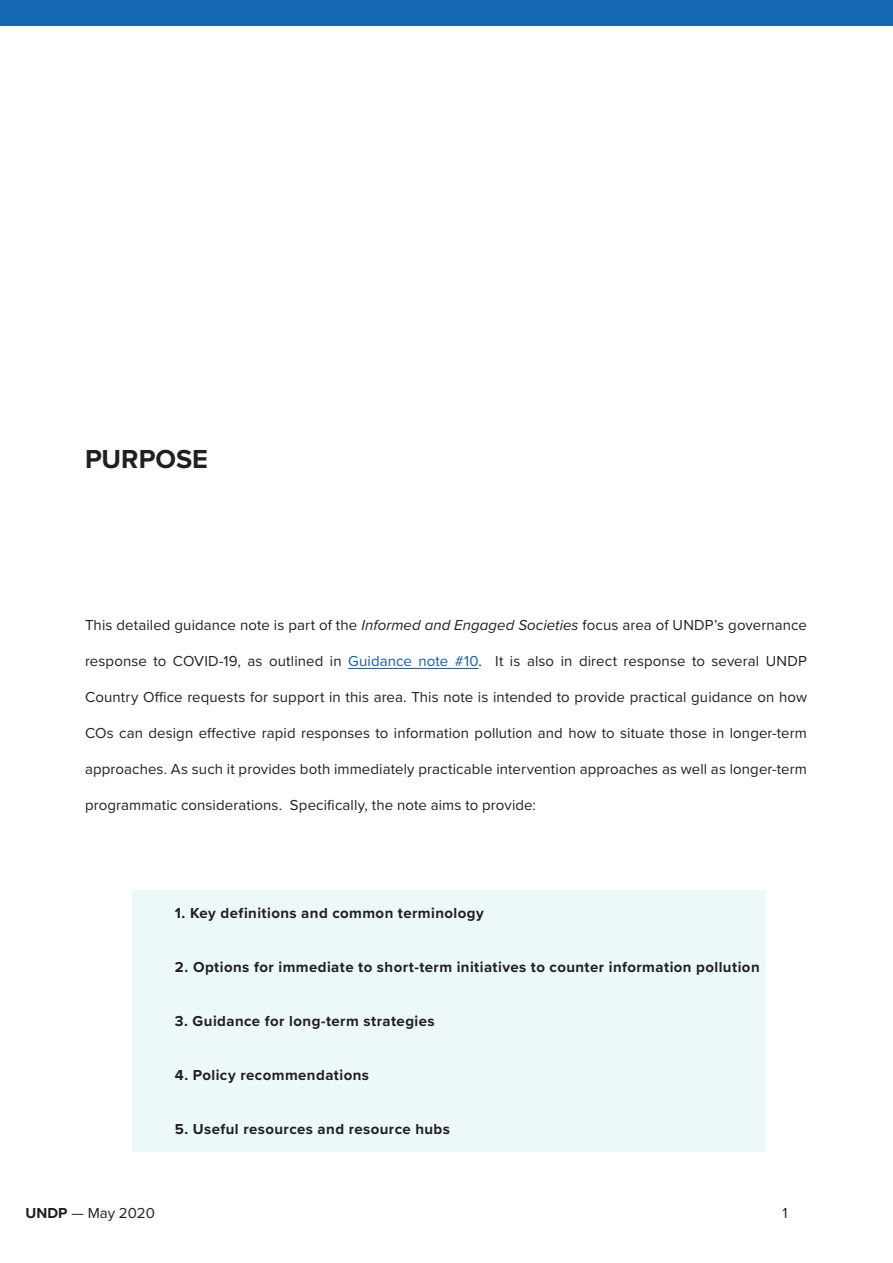
<style>
.page{position:relative;width:893px;height:1263px;background:#fff}
.page>*{position:absolute;margin:0;border:0;box-sizing:border-box;transform-origin:0 0}
.Headline_-_Bold__Ali{font:700 27px "Proxima Nova";color:#231f20}
.Body_Text_-_Align_Le{font:15px "Proxima Nova";letter-spacing:.005em;color:#231f20}
.Caption_Caption_Numb{font:700 15px "Proxima Nova";letter-spacing:.03em;color:#231f20}
.s1{font-style:italic}
.s2{color:#175d9e}
.s3{font-weight:700}
</style>
<div class="page">
<div style="left:132px;top:890px;width:633px;height:262px;background:#edf8fb"></div>
<hr style="left:348px;top:668px;width:131px;height:1px;background:#175d9e">
<div style="left:0;top:0;width:893px;height:26px;background:#1568b2"></div>
<p class="Headline_-_Bold__Ali" style="left:85px;top:439px;width:124px">PURPOSE</p>
<p class="Body_Text_-_Align_Le" style="left:85px;top:614px;width:723px">This detailed guidance note is part of the <span class="s1">Informed and Engaged Societies</span> focus area of UNDP’s governance</p>
<p class="Body_Text_-_Align_Le" style="left:85px;top:650px;width:723px">response to COVID-19, as outlined in <span class="s2">Guidance note #10</span>. It is also in direct response to several UNDP</p>
<p class="Body_Text_-_Align_Le" style="left:85px;top:686px;width:723px">Country Office requests for support in this area. This note is intended to provide practical guidance on how</p>
<p class="Body_Text_-_Align_Le" style="left:85px;top:722px;width:723px">COs can design effective rapid responses to information pollution and how to situate those in longer-term</p>
<p class="Body_Text_-_Align_Le" style="left:85px;top:758px;width:723px">approaches. As such it provides both immediately practicable intervention approaches as well as longer-term</p>
<p class="Body_Text_-_Align_Le" style="left:85px;top:794px;width:452px">programmatic considerations. Specifically, the note aims to provide:</p>
<p class="Caption_Caption_Numb" style="left:175px;top:902px;width:311px">1. Key definitions and common terminology</p>
<p class="Caption_Caption_Numb" style="left:175px;top:956px;width:586px">2. Options for immediate to short-term initiatives to counter information pollution</p>
<p class="Caption_Caption_Numb" style="left:175px;top:1010px;width:261px">3. Guidance for long-term strategies</p>
<p class="Caption_Caption_Numb" style="left:175px;top:1064px;width:196px">4. Policy recommendations</p>
<p class="Caption_Caption_Numb" style="left:175px;top:1118px;width:277px">5. Useful resources and resource hubs</p>
<p class="Body_Text_-_Align_Le" style="left:26px;top:1202px;width:131px"><span class="s3">UNDP</span> — May 2020</p>
<p class="Body_Text_-_Align_Le" style="left:782px;top:1202px;width:7px">1</p>
</div>
